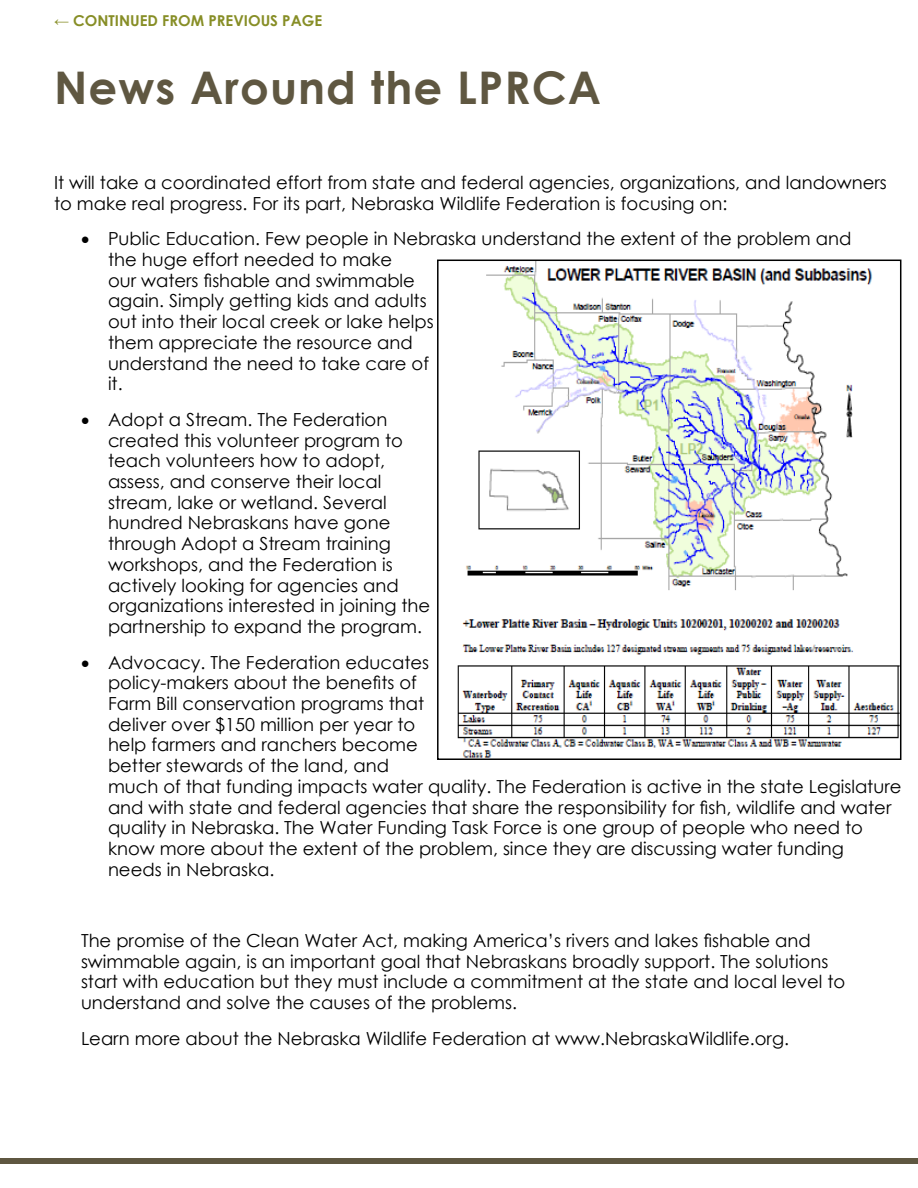
<style>
.page{position:relative;width:918px;height:1188px;background:#fff}
.page>*{position:absolute;margin:0;border:0;box-sizing:border-box;transform-origin:0 0}
.t1{font:700 45px "Century Gothic";letter-spacing:.025em;color:#5f5741}
.t2{font:18px/20.7px "Century Gothic";color:#000}
.t3{font:700 15px "Century Gothic";color:#878e26}
</style>
<div class="page">
<div style="left:0;top:1158px;width:918px;height:6px;background:#5f5741"></div>
<img style="left:457px;top:263px;width:441px;height:494px">
<div style="left:437px;top:260px;width:464px;height:500px;border:2px solid #000"></div>
<p class="t3" style="left:54px;top:10px;width:270px">← CONTINUED FROM PREVIOUS PAGE</p>
<h1 class="t1" style="left:54px;top:54px;width:549px">News Around the LPRCA</h1>
<p class="t2" style="left:54px;top:172px;width:834px">It will take a coordinated effort from state and federal agencies, organizations, and landowners to make real progress. For its part, Nebraska Wildlife Federation is focusing on:</p>
<p class="t2" style="left:108px;top:228px;width:745px;text-indent:-27px">• Public Education. Few people in Nebraska understand the extent of the problem and the huge effort needed to make<br>our waters fishable and swimmable<br>again. Simply getting kids and adults<br>out into their local creek or lake helps<br>them appreciate the resource and<br>understand the need to take care of<br>it.</p>
<p class="t2" style="left:108px;top:409px;width:324px;text-indent:-27px">• Adopt a Stream. The Federation created this volunteer program to teach volunteers how to adopt, assess, and conserve their local stream, lake or wetland. Several hundred Nebraskans have gone through Adopt a Stream training workshops, and the Federation is actively looking for agencies and organizations interested in joining the partnership to expand the program.</p>
<p class="t2" style="left:108px;top:652px;width:795px;text-indent:-27px">• Advocacy. The Federation educates<br>policy-makers about the benefits of<br>Farm Bill conservation programs that<br>deliver over $150 million per year to<br>help farmers and ranchers become<br>better stewards of the land, and<br>much of that funding impacts water quality. The Federation is active in the state Legislature and with state and federal agencies that share the responsibility for fish, wildlife and water quality in Nebraska. The Water Funding Task Force is one group of people who need to know more about the extent of the problem, since they are discussing water funding needs in Nebraska.</p>
<p class="t2" style="left:81px;top:930px;width:766px">The promise of the Clean Water Act, making America’s rivers and lakes fishable and swimmable again, is an important goal that Nebraskans broadly support. The solutions start with education but they must include a commitment at the state and local level to understand and solve the causes of the problems.</p>
<p class="t2" style="left:81px;top:1028px;width:710px">Learn more about the Nebraska Wildlife Federation at www.NebraskaWildlife.org.</p>
</div>
